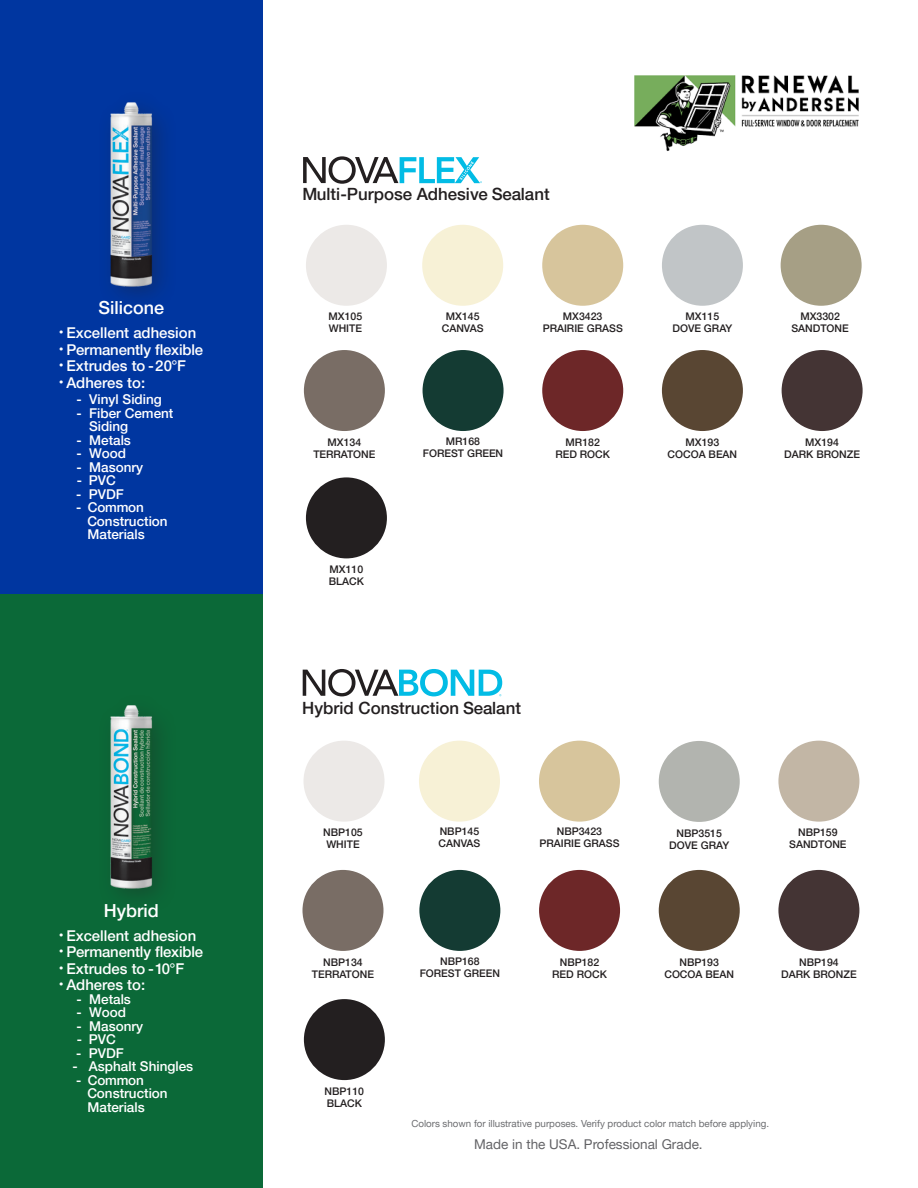
<style>
.page{position:relative;width:918px;height:1188px;background:#fff}
.page>*{position:absolute;margin:0;border:0;box-sizing:border-box;transform-origin:0 0}
.t1{font:500 18px "Helvetica Neue LT Pro";color:#fff}
.t2{font:500 16.8px "Helvetica Neue LT Pro";color:#231f20}
.t3{font:500 14.85px "Helvetica Neue LT Pro";color:#fff}
.t4{font:500 13.5px/13.5px "Helvetica Neue LT Pro";color:#fff}
.t5{font:13.5px "Helvetica Neue LT Pro";color:#636366}
.t6{font:500 10.5px "Helvetica Neue LT Pro";color:#231f20}
.t7{font:9.75px "Helvetica Neue LT Pro";color:#6c6d70}
</style>
<div class="page">
<div style="left:0;top:594px;width:262px;height:594px;background:#0b6938"></div>
<img style="left:634px;top:75px;width:225px;height:76px">
<div style="left:97px;top:692px;width:80px;height:222px;background:#231f20;opacity:.34"></div>
<img style="left:111px;top:692px;width:41px;height:197px">
<svg style="left:303px;top:156px;width:179px;height:28px"></svg>
<svg style="left:303px;top:669px;width:199px;height:27px"></svg>
<div style="left:0;top:0;width:262px;height:594px;background:#0036a0"></div>
<div style="left:97px;top:90px;width:80px;height:222px;background:#231f20;opacity:.34"></div>
<img style="left:111px;top:90px;width:41px;height:196px">
<div style="left:304px;top:741px;width:81px;height:81px;background:#ece9e7;border-radius:50%"></div>
<div style="left:778px;top:741px;width:81px;height:81px;background:#c2b6a5;border-radius:50%"></div>
<div style="left:419px;top:741px;width:81px;height:81px;background:#f7f1d6;border-radius:50%"></div>
<div style="left:539px;top:741px;width:81px;height:81px;background:#d7c59c;border-radius:50%"></div>
<div style="left:419px;top:870px;width:81px;height:81px;background:#143b33;border-radius:50%"></div>
<div style="left:539px;top:870px;width:81px;height:81px;background:#6d2728;border-radius:50%"></div>
<div style="left:778px;top:870px;width:81px;height:81px;background:#443434;border-radius:50%"></div>
<div style="left:659px;top:870px;width:81px;height:81px;background:#594633;border-radius:50%"></div>
<div style="left:302px;top:870px;width:81px;height:81px;background:#796d65;border-radius:50%"></div>
<div style="left:304px;top:999px;width:81px;height:81px;background:#231f20;border-radius:50%"></div>
<div style="left:423px;top:350px;width:81px;height:81px;background:#143b33;border-radius:50%"></div>
<div style="left:542px;top:350px;width:81px;height:81px;background:#6d2728;border-radius:50%"></div>
<div style="left:782px;top:350px;width:81px;height:81px;background:#443434;border-radius:50%"></div>
<div style="left:662px;top:350px;width:81px;height:81px;background:#594633;border-radius:50%"></div>
<div style="left:306px;top:477px;width:81px;height:81px;background:#231f20;border-radius:50%"></div>
<div style="left:306px;top:225px;width:81px;height:81px;background:#ece9e7;border-radius:50%"></div>
<div style="left:422px;top:225px;width:81px;height:81px;background:#f7f1d6;border-radius:50%"></div>
<div style="left:542px;top:225px;width:81px;height:81px;background:#d7c59c;border-radius:50%"></div>
<div style="left:662px;top:225px;width:81px;height:81px;background:#c1c5c7;border-radius:50%"></div>
<div style="left:659px;top:741px;width:81px;height:81px;background:#b2b4af;border-radius:50%"></div>
<div style="left:304px;top:350px;width:81px;height:81px;background:#796d65;border-radius:50%"></div>
<div style="left:781px;top:225px;width:81px;height:81px;background:#a69f85;border-radius:50%"></div>
<p class="t1" style="left:99px;top:297px;width:67px">Silicone</p>
<p class="t3" style="left:59px;top:324px;width:139px"><sup>•</sup> Excellent adhesion</p>
<p class="t3" style="left:59px;top:340px;width:146px"><sup>•</sup> Permanently flexible</p>
<p class="t3" style="left:59px;top:357px;width:129px"><sup>•</sup> Extrudes to -20°F</p>
<p class="t3" style="left:59px;top:373px;width:88px"><sup>•</sup> Adheres to:</p>
<p class="t4" style="left:76px;top:392px;width:87px">- Vinyl Siding</p>
<p class="t4" style="left:89px;top:406px;width:86px;text-indent:-13px">- Fiber Cement<br>Siding</p>
<p class="t4" style="left:76px;top:433px;width:56px">- Metals</p>
<p class="t4" style="left:76px;top:446px;width:51px">- Wood</p>
<p class="t4" style="left:76px;top:460px;width:68px">- Masonry</p>
<p class="t4" style="left:77px;top:473px;width:41px">- PVC</p>
<p class="t4" style="left:76px;top:487px;width:49px">- PVDF</p>
<p class="t4" style="left:87px;top:500px;width:81px;text-indent:-11px">- Common<br>Construction<br>Materials</p>
<p class="t1" style="left:104px;top:900px;width:57px">Hybrid</p>
<p class="t3" style="left:59px;top:927px;width:139px"><sup>•</sup> Excellent adhesion</p>
<p class="t3" style="left:59px;top:943px;width:146px"><sup>•</sup> Permanently flexible</p>
<p class="t3" style="left:59px;top:960px;width:127px"><sup>•</sup> Extrudes to -10°F</p>
<p class="t3" style="left:59px;top:976px;width:88px"><sup>•</sup> Adheres to:</p>
<p class="t4" style="left:76px;top:992px;width:56px">- Metals</p>
<p class="t4" style="left:76px;top:1006px;width:51px">- Wood</p>
<p class="t4" style="left:76px;top:1019px;width:68px">- Masonry</p>
<p class="t4" style="left:77px;top:1033px;width:41px">- PVC</p>
<p class="t4" style="left:76px;top:1046px;width:49px">- PVDF</p>
<p class="t4" style="left:72px;top:1060px;width:122px">- Asphalt Shingles</p>
<p class="t4" style="left:87px;top:1073px;width:81px;text-indent:-11px">- Common<br>Construction<br>Materials</p>
<p class="t2" style="left:303px;top:183px;width:249px">Multi-Purpose Adhesive Sealant</p>
<p class="t6" style="left:329px;top:310px;width:35px">MX105</p>
<p class="t6" style="left:329px;top:322px;width:35px">WHITE</p>
<p class="t6" style="left:446px;top:310px;width:35px">MX145</p>
<p class="t6" style="left:442px;top:322px;width:43px">CANVAS</p>
<p class="t6" style="left:563px;top:310px;width:41px">MX3423</p>
<p class="t6" style="left:543px;top:322px;width:82px">PRAIRIE GRASS</p>
<p class="t6" style="left:686px;top:310px;width:35px">MX115</p>
<p class="t6" style="left:672px;top:322px;width:61px">DOVE GRAY</p>
<p class="t6" style="left:800px;top:310px;width:41px">MX3302</p>
<p class="t6" style="left:791px;top:322px;width:59px">SANDTONE</p>
<p class="t6" style="left:328px;top:436px;width:35px">MX134</p>
<p class="t6" style="left:313px;top:448px;width:64px">TERRATONE</p>
<p class="t6" style="left:446px;top:435px;width:36px">MR168</p>
<p class="t6" style="left:423px;top:447px;width:82px">FOREST GREEN</p>
<p class="t6" style="left:566px;top:436px;width:36px">MR182</p>
<p class="t6" style="left:555px;top:448px;width:56px">RED ROCK</p>
<p class="t6" style="left:686px;top:436px;width:35px">MX193</p>
<p class="t6" style="left:668px;top:448px;width:71px">COCOA BEAN</p>
<p class="t6" style="left:805px;top:436px;width:35px">MX194</p>
<p class="t6" style="left:784px;top:448px;width:77px">DARK BRONZE</p>
<p class="t6" style="left:330px;top:563px;width:35px">MX110</p>
<p class="t6" style="left:329px;top:575px;width:37px">BLACK</p>
<p class="t2" style="left:302px;top:698px;width:220px">Hybrid Construction Sealant</p>
<p class="t6" style="left:323px;top:826px;width:41px">NBP105</p>
<p class="t6" style="left:326px;top:838px;width:35px">WHITE</p>
<p class="t6" style="left:323px;top:955px;width:41px">NBP134</p>
<p class="t6" style="left:312px;top:967px;width:64px">TERRATONE</p>
<p class="t6" style="left:440px;top:825px;width:41px">NBP145</p>
<p class="t6" style="left:439px;top:837px;width:43px">CANVAS</p>
<p class="t6" style="left:557px;top:825px;width:47px">NBP3423</p>
<p class="t6" style="left:539px;top:837px;width:82px">PRAIRIE GRASS</p>
<p class="t6" style="left:440px;top:955px;width:41px">NBP168</p>
<p class="t6" style="left:420px;top:967px;width:82px">FOREST GREEN</p>
<p class="t6" style="left:560px;top:955px;width:41px">NBP182</p>
<p class="t6" style="left:552px;top:967px;width:56px">RED ROCK</p>
<p class="t6" style="left:677px;top:826px;width:47px">NBP3515</p>
<p class="t6" style="left:669px;top:838px;width:61px">DOVE GRAY</p>
<p class="t6" style="left:680px;top:955px;width:41px">NBP193</p>
<p class="t6" style="left:664px;top:967px;width:71px">COCOA BEAN</p>
<p class="t6" style="left:798px;top:826px;width:41px">NBP159</p>
<p class="t6" style="left:789px;top:838px;width:59px">SANDTONE</p>
<p class="t6" style="left:799px;top:955px;width:41px">NBP194</p>
<p class="t6" style="left:781px;top:967px;width:77px">DARK BRONZE</p>
<p class="t6" style="left:325px;top:1085px;width:41px">NBP110</p>
<p class="t6" style="left:327px;top:1097px;width:37px">BLACK</p>
<p class="t7" style="left:411px;top:1117px;width:359px">Colors shown for illustrative purposes. Verify product color match before applying.</p>
<p class="t5" style="left:474px;top:1136px;width:230px">Made in the USA. Professional Grade.</p>
</div>
